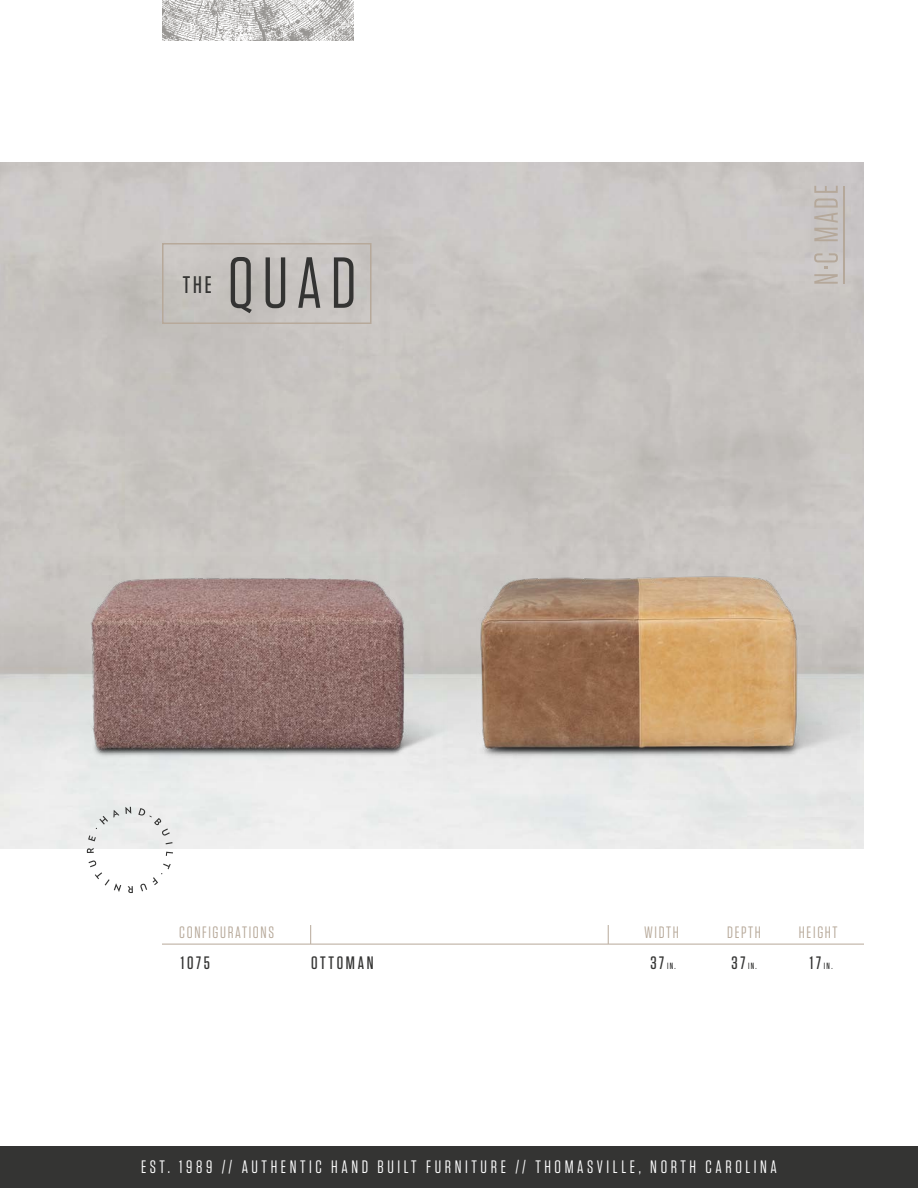
<style>
.page{position:relative;width:918px;height:1188px;background:#fff}
.page>*{position:absolute;margin:0;border:0;box-sizing:border-box;transform-origin:0 0}
.t1{font:72px "Tungsten";color:#343433}
.t2{font:500 24px "Tungsten";color:#343433}
.t3{font:18px "Tungsten";letter-spacing:.2em;color:#fff}
.t4{font:500 18px "Tungsten";letter-spacing:.15em;color:#343433}
.t5{font:16.5px "Tungsten";letter-spacing:.1em;color:#b7a99a}
.t6{font:500 9px "Tungsten";color:#343433}
.s1{font-size:18px}
</style>
<div class="page">
<div style="left:162px;top:243px;width:210px;height:81px;border:2px solid #b7a99a"></div>
<svg style="left:814px;top:253px;width:24px;height:31px"></svg>
<svg style="left:814px;top:186px;width:24px;height:55px"></svg>
<hr style="left:843px;top:186px;width:2px;height:98px;background:#b5a89a">
<img style="left:162px;top:0;width:192px;height:40px">
<div style="left:0;top:1147px;width:918px;height:41px;background:#343433"></div>
<svg style="left:125px;top:807px;width:6px;height:7px"></svg>
<svg style="left:138px;top:808px;width:32px;height:28px"></svg>
<svg style="left:166px;top:842px;width:7px;height:2px"></svg>
<svg style="left:166px;top:852px;width:7px;height:4px"></svg>
<svg style="left:140px;top:884px;width:7px;height:7px"></svg>
<svg style="left:128px;top:886px;width:5px;height:7px"></svg>
<svg style="left:89px;top:861px;width:32px;height:31px"></svg>
<svg style="left:87px;top:848px;width:7px;height:5px"></svg>
<svg style="left:88px;top:835px;width:8px;height:6px"></svg>
<svg style="left:96px;top:810px;width:23px;height:19px"></svg>
<svg style="left:153px;top:864px;width:18px;height:21px"></svg>
<hr style="left:162px;top:944px;width:702px;height:1px;background:#b7a99a">
<svg style="left:310px;top:925px;width:1px;height:19px"></svg>
<svg style="left:608px;top:925px;width:1px;height:19px"></svg>
<img style="left:443px;top:554px;width:417px;height:230px">
<img style="left:5px;top:556px;width:504px;height:225px">
<h2 class="t2" style="left:183px;top:272px;width:30px">THE</h2>
<h1 class="t1" style="left:228px;top:246px;width:130px">QUAD</h1>
<p class="t5" style="left:179px;top:923px;width:96px">CONFIGURATIONS</p>
<p class="t5" style="left:644px;top:923px;width:36px">WIDTH</p>
<p class="t5" style="left:727px;top:923px;width:35px">DEPTH</p>
<p class="t5" style="left:799px;top:923px;width:40px">HEIGHT</p>
<p class="t4" style="left:181px;top:953px;width:31px">1075</p>
<p class="t4" style="left:311px;top:953px;width:64px">OTTOMAN</p>
<p class="t6" style="left:650px;top:961px;width:27px"><span class="s1">37</span> IN.</p>
<p class="t6" style="left:731px;top:961px;width:27px"><span class="s1">37</span> IN.</p>
<p class="t6" style="left:810px;top:961px;width:24px"><span class="s1">17</span> IN.</p>
<p class="t3" style="left:141px;top:1157px;width:637px">EST. 1989 // AUTHENTIC HAND BUILT FURNITURE // THOMASVILLE, NORTH CAROLINA</p>
</div>
